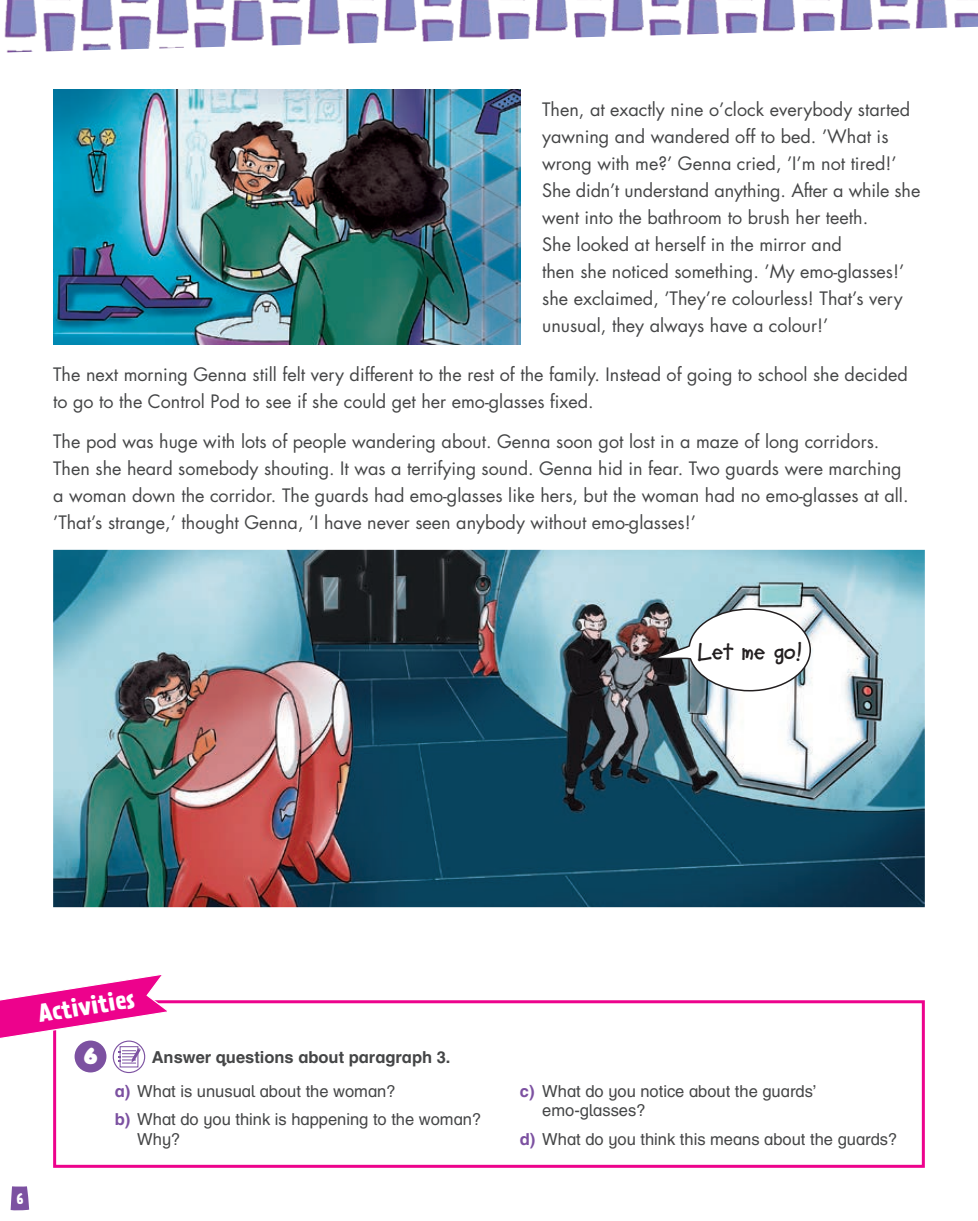
<style>
.page{position:relative;width:978px;height:1221px;background:#fff}
.page>*{position:absolute;margin:0;border:0;box-sizing:border-box;transform-origin:0 0}
.Globos_blancos{font:700 24px "Soupbone OT";letter-spacing:-.01em;color:#231f20}
.t1{font:22.5px "Debussy";color:#fff}
.t2{font:700 22.35px "Prater Sans Pro";color:#fff}
.Textos_bloques{font:18px/27px "Futura Std";color:#454647}
.t3{font:16.5px/19.8px "Helvetica Infant Regular 2";color:#454647}
.t4{font:700 16.5px "Helvetica Infant";color:#454647}
.t5{font:700 13.5px "Prater Sans Pro";color:#fff}
.s1{font-family:"Helvetica Infant";font-weight:700;color:#7c51a1}
</style>
<div class="page">
<svg style="left:11px;top:1186px;width:18px;height:24px"></svg>
<img style="left:4px;top:0;width:974px;height:53px">
<img style="left:53px;top:89px;width:468px;height:255px">
<img style="left:53px;top:550px;width:872px;height:357px">
<div style="left:53px;top:1000px;width:872px;height:167px;background:#fff;border:3px solid #ed028c"></div>
<svg style="left:0;top:975px;width:172px;height:66px"></svg>
<div style="left:75px;top:1040px;width:31px;height:32px;background:#7c51a1;border-radius:50%"></div>
<svg style="left:113px;top:1041px;width:32px;height:31px"></svg>
<div style="left:113px;top:1040px;width:32px;height:32px;border:1px solid #7c51a1;border-radius:50%"></div>
<div style="left:120px;top:1046px;width:18px;height:21px;border:1px solid #7c51a1"></div>
<svg style="left:118px;top:1048px;width:23px;height:15px"></svg>
<svg style="left:654px;top:607px;width:158px;height:85px"></svg>
<p class="Textos_bloques" style="left:542px;top:96px;width:380px">Then, at exactly nine o’clock everybody started yawning and wandered off to bed. ’What is wrong with me?’ Genna cried, ’I’m not tired!’ She didn’t understand anything. After a while she went into the bathroom to brush her teeth.<br>She looked at herself in the mirror and<br>then she noticed something. ’My emo-glasses!’ she exclaimed, ’They’re colourless! That’s very unusual, they always have a colour!’</p>
<p class="Textos_bloques" style="left:53px;top:361px;width:856px">The next morning Genna still felt very different to the rest of the family. Instead of going to school she decided to go to the Control Pod to see if she could get her emo-glasses fixed.</p>
<p class="Textos_bloques" style="left:53px;top:427px;width:857px">The pod was huge with lots of people wandering about. Genna soon got lost in a maze of long corridors.<br>Then she heard somebody shouting. It was a terrifying sound. Genna hid in fear. Two guards were marching a woman down the corridor. The guards had emo-glasses like hers, but the woman had no emo-glasses at all. ’That’s strange,’ thought Genna, ’I have never seen anybody without emo-glasses!’</p>
<p class="Globos_blancos" style="left:698px;top:637px;width:107px">Let me go!</p>
<p class="t2" style="left:36px;top:997px;width:99px;rotate:-9deg">Activities</p>
<p class="t1" style="left:83px;top:1045px;width:17px">6</p>
<p class="t4" style="left:152px;top:1047px;width:300px">Answer questions about paragraph 3.</p>
<p class="t3" style="left:115px;top:1080px;width:282px"><span class="s1">a)</span> What is unusual about the woman?</p>
<p class="t3" style="left:137px;top:1108px;width:345px;text-indent:-22px"><span class="s1">b)</span> What do you think is happening to the woman?<br>Why?</p>
<p class="t5" style="left:16px;top:1188px;width:9px">6</p>
<p class="t3" style="left:542px;top:1080px;width:276px;text-indent:-22px"><span class="s1">c)</span> What do you notice about the guards’ emo-glasses?</p>
<p class="t3" style="left:520px;top:1128px;width:379px"><span class="s1">d)</span> What do you think this means about the guards?</p>
</div>
